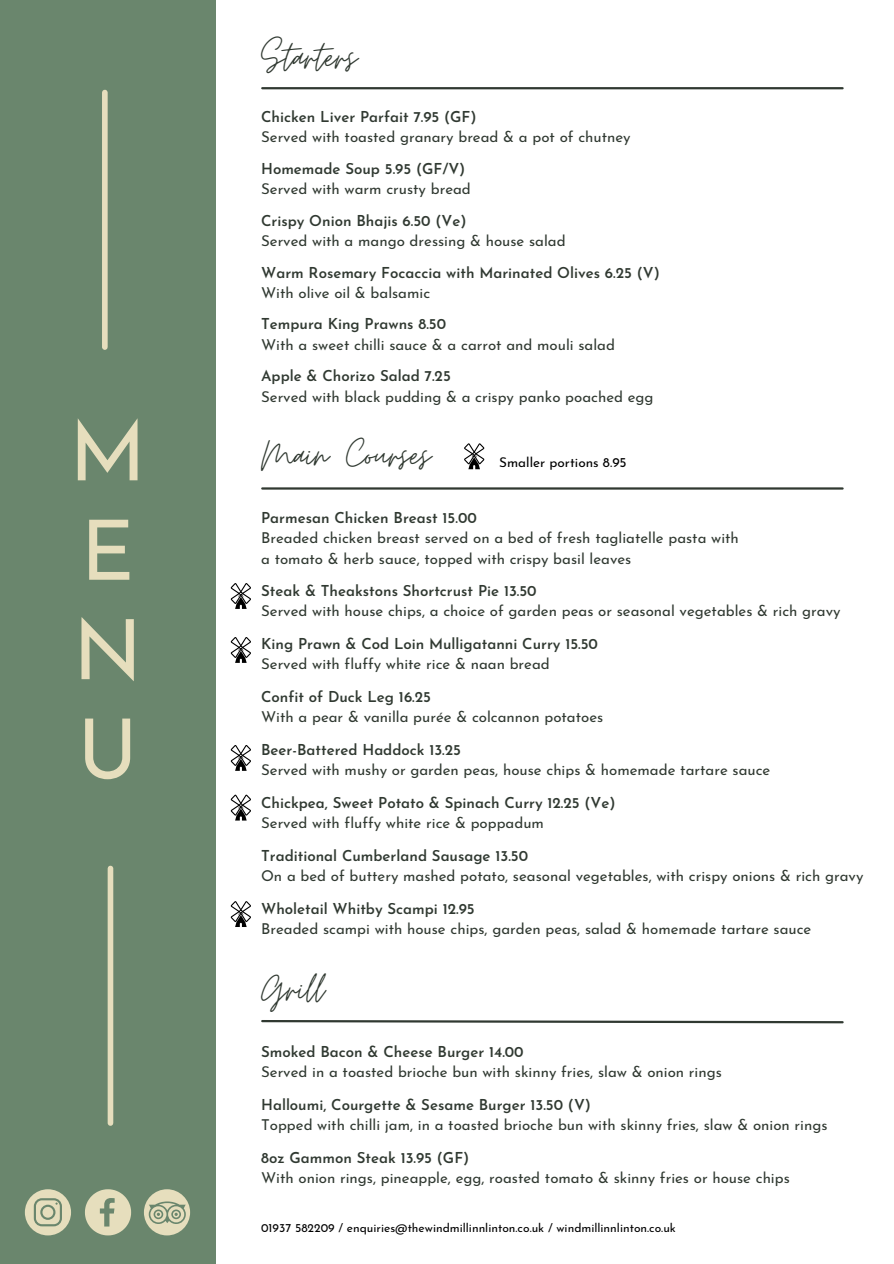
<style>
.page{position:relative;width:894px;height:1264px;background:#fff}
.page>*{position:absolute;margin:0;border:0;box-sizing:border-box;transform-origin:0 0}
.t1{font:82.95px "Josefin Sans";color:#e6debd}
.t2{font:45.6px "Moon Time";color:#303931}
.t3{font:15px "Josefin Sans";color:#303931}
.t4{font:600 15px "Josefin Sans";color:#303931}
.t5{font:13.5px "Josefin Sans";color:#000}
.t6{font:12px "Josefin Sans";color:#000}
</style>
<div class="page">
<div style="left:0;top:0;width:215px;height:1263px;background:#6a866d"></div>
<div style="left:108px;top:868px;width:5px;height:255px;background:#e6debd"></div>
<hr style="left:262px;top:87px;width:580px;height:2px;background:#303931">
<svg style="left:261px;top:1020px;width:583px;height:4px"></svg>
<div style="left:25px;top:1189px;width:46px;height:46px;background:#e6debd;border-radius:50%"></div>
<svg style="left:34px;top:1198px;width:28px;height:28px"></svg>
<svg style="left:85px;top:1189px;width:46px;height:46px"></svg>
<div style="left:144px;top:1189px;width:46px;height:46px;background:#e6debd;border-radius:50%"></div>
<svg style="left:149px;top:1201px;width:37px;height:22px"></svg>
<div style="left:102px;top:92px;width:6px;height:255px;background:#e6debd"></div>
<hr style="left:262px;top:487px;width:580px;height:2px;background:#303931">
<svg style="left:231px;top:583px;width:20px;height:26px"></svg>
<svg style="left:231px;top:637px;width:20px;height:26px"></svg>
<svg style="left:231px;top:745px;width:20px;height:25px"></svg>
<svg style="left:231px;top:901px;width:20px;height:26px"></svg>
<svg style="left:231px;top:794px;width:20px;height:26px"></svg>
<svg style="left:464px;top:443px;width:20px;height:26px"></svg>
<p class="t1" style="left:69px;top:418px;width:78px">M</p>
<p class="t1" style="left:80px;top:517px;width:56px">E</p>
<p class="t1" style="left:73px;top:617px;width:71px">N</p>
<p class="t1" style="left:77px;top:716px;width:62px">U</p>
<p class="t2" style="left:261px;top:29px;width:97px">Starters</p>
<p class="t4" style="left:261px;top:111px;width:217px">Chicken Liver Parfait 7.95 (GF)</p>
<p class="t3" style="left:261px;top:131px;width:371px">Served with toasted granary bread &amp; a pot of chutney</p>
<p class="t4" style="left:261px;top:163px;width:206px">Homemade Soup 5.95 (GF/V)</p>
<p class="t3" style="left:261px;top:183px;width:211px">Served with warm crusty bread</p>
<p class="t4" style="left:261px;top:214px;width:207px">Crispy Onion Bhajis 6.50 (Ve)</p>
<p class="t3" style="left:261px;top:235px;width:306px">Served with a mango dressing &amp; house salad</p>
<p class="t4" style="left:261px;top:266px;width:400px">Warm Rosemary Focaccia with Marinated Olives 6.25 (V)</p>
<p class="t3" style="left:261px;top:287px;width:170px">With olive oil &amp; balsamic</p>
<p class="t4" style="left:261px;top:318px;width:186px">Tempura King Prawns 8.50</p>
<p class="t3" style="left:261px;top:338px;width:355px">With a sweet chilli sauce &amp; a carrot and mouli salad</p>
<p class="t4" style="left:261px;top:370px;width:191px">Apple &amp; Chorizo Salad 7.25</p>
<p class="t3" style="left:261px;top:390px;width:394px">Served with black pudding &amp; a crispy panko poached egg</p>
<p class="t2" style="left:261px;top:427px;width:171px">Main Courses</p>
<p class="t5" style="left:499px;top:457px;width:129px">Smaller portions 8.95</p>
<p class="t4" style="left:261px;top:511px;width:217px">Parmesan Chicken Breast 15.00</p>
<p class="t3" style="left:261px;top:532px;width:479px">Breaded chicken breast served on a bed of fresh tagliatelle pasta with</p>
<p class="t3" style="left:261px;top:552px;width:371px">a tomato &amp; herb sauce, topped with crispy basil leaves</p>
<p class="t4" style="left:261px;top:585px;width:277px">Steak &amp; Theakstons Shortcrust Pie 13.50</p>
<p class="t3" style="left:261px;top:605px;width:580px">Served with house chips, a choice of garden peas or seasonal vegetables &amp; rich gravy</p>
<p class="t4" style="left:261px;top:638px;width:338px">King Prawn &amp; Cod Loin Mulligatanni Curry 15.50</p>
<p class="t3" style="left:261px;top:658px;width:290px">Served with fluffy white rice &amp; naan bread</p>
<p class="t4" style="left:261px;top:690px;width:171px">Confit of Duck Leg 16.25</p>
<p class="t3" style="left:261px;top:711px;width:343px">With a pear &amp; vanilla purée &amp; colcannon potatoes</p>
<p class="t4" style="left:261px;top:743px;width:201px">Beer-Battered Haddock 13.25</p>
<p class="t3" style="left:261px;top:764px;width:510px">Served with mushy or garden peas, house chips &amp; homemade tartare sauce</p>
<p class="t4" style="left:261px;top:796px;width:356px">Chickpea, Sweet Potato &amp; Spinach Curry 12.25 (Ve)</p>
<p class="t3" style="left:261px;top:817px;width:284px">Served with fluffy white rice &amp; poppadum</p>
<p class="t4" style="left:261px;top:849px;width:268px">Traditional Cumberland Sausage 13.50</p>
<p class="t3" style="left:261px;top:869px;width:603px">On a bed of buttery mashed potato, seasonal vegetables, with crispy onions &amp; rich gravy</p>
<p class="t4" style="left:261px;top:902px;width:215px">Wholetail Whitby Scampi 12.95</p>
<p class="t3" style="left:261px;top:922px;width:551px">Breaded scampi with house chips, garden peas, salad &amp; homemade tartare sauce</p>
<p class="t2" style="left:261px;top:961px;width:65px">Grill</p>
<p class="t4" style="left:261px;top:1045px;width:264px">Smoked Bacon &amp; Cheese Burger 14.00</p>
<p class="t3" style="left:261px;top:1066px;width:462px">Served in a toasted brioche bun with skinny fries, slaw &amp; onion rings</p>
<p class="t4" style="left:261px;top:1098px;width:331px">Halloumi, Courgette &amp; Sesame Burger 13.50 (V)</p>
<p class="t3" style="left:261px;top:1119px;width:567px">Topped with chilli jam, in a toasted brioche bun with skinny fries, slaw &amp; onion rings</p>
<p class="t4" style="left:261px;top:1151px;width:210px">8oz Gammon Steak 13.95 (GF)</p>
<p class="t3" style="left:261px;top:1171px;width:530px">With onion rings, pineapple, egg, roasted tomato &amp; skinny fries or house chips</p>
<p class="t6" style="left:261px;top:1222px;width:416px">01937 582209 / enquiries@thewindmillinnlinton.co.uk / windmillinnlinton.co.uk</p>
</div>
